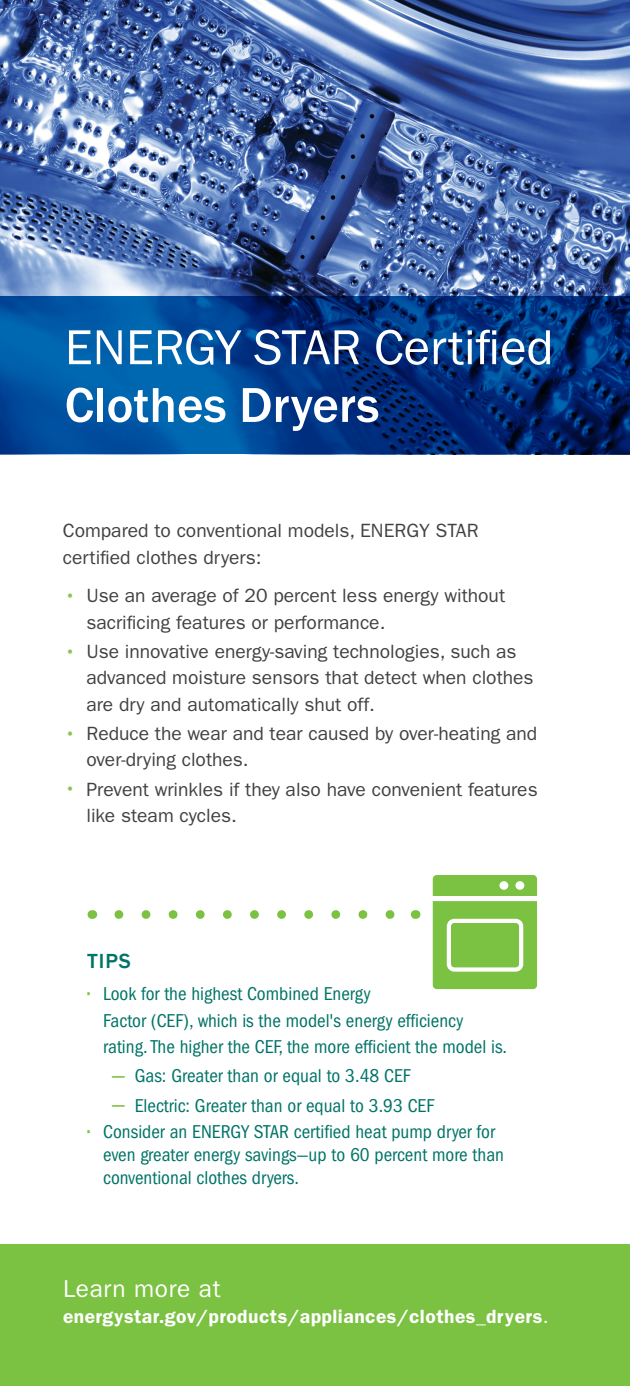
<style>
.page{position:relative;width:630px;height:1386px;background:#fff}
.page>*{position:absolute;margin:0;border:0;box-sizing:border-box;transform-origin:0 0}
.Heading_1{font:50.75px/57.8px "Franklin Gothic";color:#fff}
.Body_Copy{font:24.5px "ITC Franklin Gothic Std";letter-spacing:.025em;color:#fff}
.Tips_Heading{font:500 21px "Franklin Gothic";color:#007468}
.Body_Copy-2{font:19.25px/26.2px "ITC Franklin Gothic Std";color:#414142}
.t1{font:condensed 19.25px/26.2px "Franklin Gothic";color:#007468}
.Body_Copy-3{font:600 19.25px "ITC Franklin Gothic Std";letter-spacing:.025em;color:#fff}
.s1{font-weight:500}
.s2{font-size:24.5px;color:#89c651}
.s3{font-size:24.5px;color:#7bc142}
.s4{font-family:"ITC Franklin Gothic Std";font-stretch:normal;font-size:24.5px;color:#7bc142}
.s5{font-weight:400}
</style>
<div class="page">
<div style="left:0;top:1245px;width:630px;height:141px;background:#7bc142"></div>
<svg style="left:433px;top:875px;width:104px;height:114px;background:#8dc95c"></svg>
<img style="left:0;top:0;width:630px;height:297px">
<svg style="left:0;top:297px;width:630px;height:157px;background:#003e88"></svg>
<svg style="left:119px;top:910px;width:276px;height:9px"></svg>
<p class="Heading_1" style="left:65px;top:320px;width:491px">ENERGY STAR Certified<br><span class="s1">Clothes Dryers</span></p>
<p class="Body_Copy-2" style="left:63px;top:518px;width:417px">Compared to conventional models, ENERGY STAR certified clothes dryers:</p>
<p class="Body_Copy-2" style="left:86px;top:583px;width:420px;text-indent:-24px"><span class="s2">•</span> Use an average of 20 percent less energy without sacrificing features or performance.</p>
<p class="Body_Copy-2" style="left:86px;top:639px;width:449px;text-indent:-24px"><span class="s2">•</span> Use innovative energy-saving technologies, such as advanced moisture sensors that detect when clothes are dry and automatically shut off.</p>
<p class="Body_Copy-2" style="left:86px;top:720px;width:452px;text-indent:-24px"><span class="s2">•</span> Reduce the wear and tear caused by over-heating and over-drying clothes.</p>
<p class="Body_Copy-2" style="left:86px;top:776px;width:453px;text-indent:-24px"><span class="s2">•</span> Prevent wrinkles if they also have convenient features like steam cycles.</p>
<p class="Tips_Heading" style="left:88px;top:948px;width:45px">TIPS</p>
<p class="t1" style="left:103px;top:981px;width:405px;text-indent:-16px"><span class="s3">•</span> Look for the highest Combined Energy<br>Factor (CEF), which is the model's energy efficiency rating. The higher the CEF, the more efficient the model is.</p>
<p class="t1" style="left:111px;top:1063px;width:301px"><span class="s4">−</span> Gas: Greater than or equal to 3.48 CEF</p>
<p class="t1" style="left:111px;top:1092px;width:325px"><span class="s4">−</span> Electric: Greater than or equal to 3.93 CEF</p>
<p class="t1" style="left:103px;top:1120px;width:402px;line-height:23.1px;text-indent:-16px"><span class="s3">•</span> Consider an ENERGY STAR certified heat pump dryer for even greater energy savings—up to 60 percent more than conventional clothes dryers.</p>
<p class="Body_Copy" style="left:63px;top:1274px;width:159px">Learn more at</p>
<p class="Body_Copy-3" style="left:63px;top:1305px;width:487px">energystar.gov/products/appliances/clothes_dryers<span class="s5">.</span></p>
</div>
